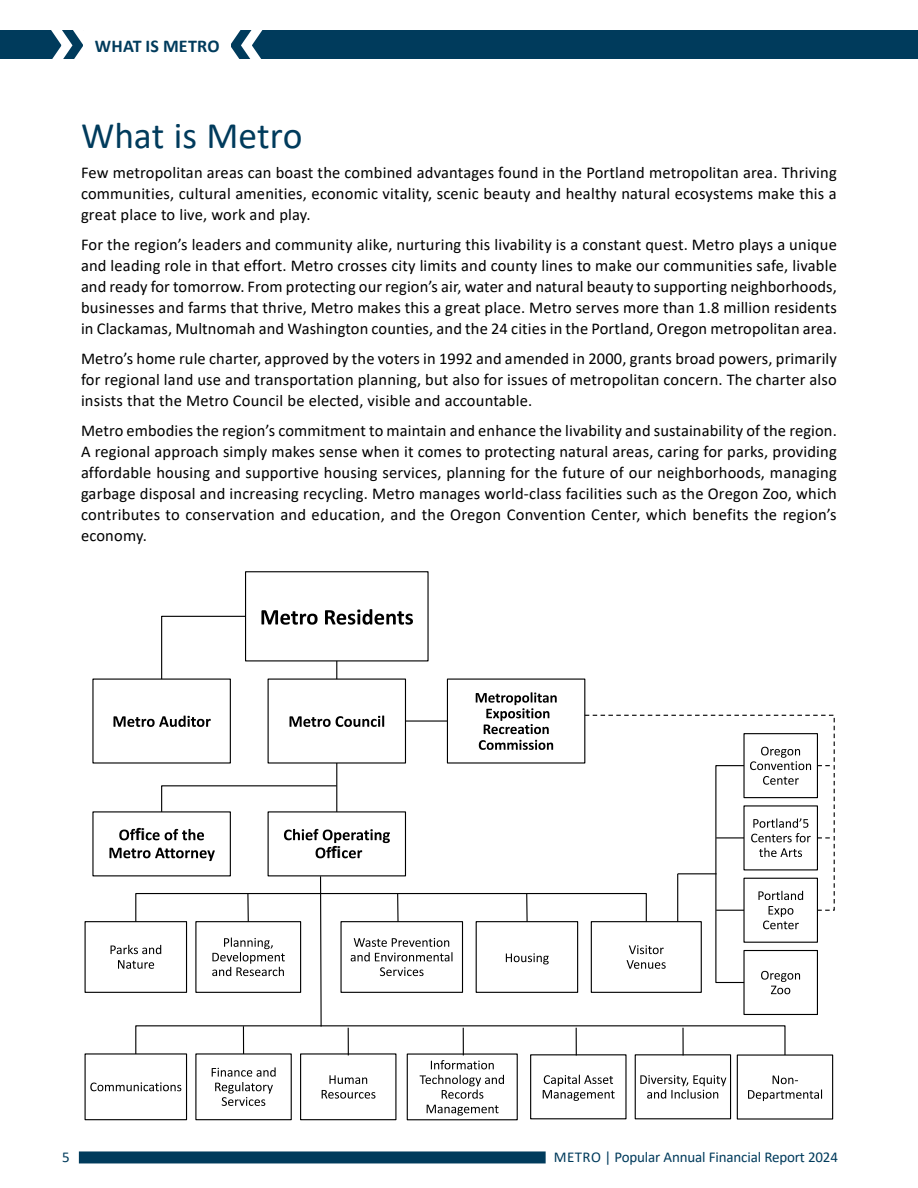
<style>
.page{position:relative;width:918px;height:1188px;background:#fff}
.page>*{position:absolute;margin:0;border:0;box-sizing:border-box;transform-origin:0 0}
.Heading_1{font:37.5px "Calibri";color:#003b5c}
.t1{font:700 18px "Calibri";letter-spacing:.015em;color:#003b5c}
.t2{font:16.5px/21px "Calibri";letter-spacing:.01em;color:#000;text-align:justify}
.t3{font:700 16.5px "Arial";color:#000}
.t4{font:15px "Calibri";letter-spacing:-.01em;color:#003b5c}
</style>
<div class="page">
<div style="left:79px;top:1151px;width:467px;height:12px;background:#003b5c"></div>
<div style="left:174px;top:31px;width:744px;height:28px;background:#003b5c"></div>
<div style="left:0;top:31px;width:86px;height:28px;background:#003b5c"></div>
<div style="left:84px;top:28px;width:147px;height:37px;background:#fff"></div>
<svg style="left:29px;top:30px;width:55px;height:29px"></svg>
<svg style="left:231px;top:30px;width:53px;height:29px"></svg>
<svg style="left:290px;top:716px;width:94px;height:11px"></svg>
<svg style="left:476px;top:692px;width:81px;height:42px"></svg>
<svg style="left:479px;top:740px;width:74px;height:10px"></svg>
<svg style="left:261px;top:609px;width:152px;height:16px"></svg>
<svg style="left:284px;top:829px;width:106px;height:29px"></svg>
<div style="left:85px;top:1053px;width:102px;height:67px;border:1px solid #000"></div>
<div style="left:195px;top:1053px;width:97px;height:67px;border:1px solid #000"></div>
<div style="left:300px;top:1053px;width:96px;height:67px;border:1px solid #000"></div>
<div style="left:407px;top:1053px;width:111px;height:67px;border:1px solid #000"></div>
<svg style="left:119px;top:829px;width:16px;height:11px"></svg>
<svg style="left:146px;top:829px;width:58px;height:11px"></svg>
<svg style="left:109px;top:848px;width:106px;height:13px"></svg>
<svg style="left:114px;top:716px;width:97px;height:11px"></svg>
<svg style="left:336px;top:661px;width:1px;height:18px"></svg>
<svg style="left:161px;top:615px;width:86px;height:65px"></svg>
<svg style="left:161px;top:785px;width:177px;height:28px"></svg>
<hr style="left:405px;top:720px;width:42px;height:2px;background:#000">
<svg style="left:584px;top:714px;width:251px;height:197px"></svg>
<svg style="left:817px;top:765px;width:15px;height:1px"></svg>
<svg style="left:817px;top:837px;width:15px;height:1px"></svg>
<hr style="left:336px;top:763px;width:1px;height:49px;background:#000">
<div style="left:737px;top:1054px;width:96px;height:66px;border:1px solid #000"></div>
<hr style="left:678px;top:873px;width:39px;height:1px;background:#000">
<hr style="left:677px;top:874px;width:1px;height:48px;background:#000">
<svg style="left:90px;top:875px;width:732px;height:241px"></svg>
<hr style="left:682px;top:1028px;width:2px;height:27px;background:#000">
<p class="t1" style="left:95px;top:33px;width:126px">WHAT IS METRO</p>
<h3 class="Heading_1" style="left:81px;top:110px;width:223px">What is Metro</h3>
<p class="t2" style="left:81px;top:162px;width:757px">Few metropolitan areas can boast the combined advantages found in the Portland metropolitan area. Thriving communities, cultural amenities, economic vitality, scenic beauty and healthy natural ecosystems make this a great place to live, work and play.</p>
<p class="t2" style="left:81px;top:234px;width:758px">For the region’s leaders and community alike, nurturing this livability is a constant quest. Metro plays a unique and leading role in that effort. Metro crosses city limits and county lines to make our communities safe, livable and ready for tomorrow. From protecting our region’s air, water and natural beauty to supporting neighborhoods, businesses and farms that thrive, Metro makes this a great place. Metro serves more than 1.8 million residents in Clackamas, Multnomah and Washington counties, and the 24 cities in the Portland, Oregon metropolitan area.</p>
<p class="t2" style="left:81px;top:348px;width:758px">Metro’s home rule charter, approved by the voters in 1992 and amended in 2000, grants broad powers, primarily for regional land use and transportation planning, but also for issues of metropolitan concern. The charter also insists that the Metro Council be elected, visible and accountable.</p>
<p class="t2" style="left:81px;top:420px;width:757px">Metro embodies the region’s commitment to maintain and enhance the livability and sustainability of the region.<br>A regional approach simply makes sense when it comes to protecting natural areas, caring for parks, providing affordable housing and supportive housing services, planning for the future of our neighborhoods, managing garbage disposal and increasing recycling. Metro manages world-class facilities such as the Oregon Zoo, which contributes to conservation and education, and the Oregon Convention Center, which benefits the region’s economy.</p>
<p class="t3" style="left:135px;top:823px;width:12px">fi</p>
<p class="t3" style="left:331px;top:841px;width:12px">fi</p>
<p class="t4" style="left:62px;top:1147px;width:9px">5</p>
<p class="t4" style="left:554px;top:1147px;width:286px">METRO | Popular Annual Financial Report 2024</p>
</div>
